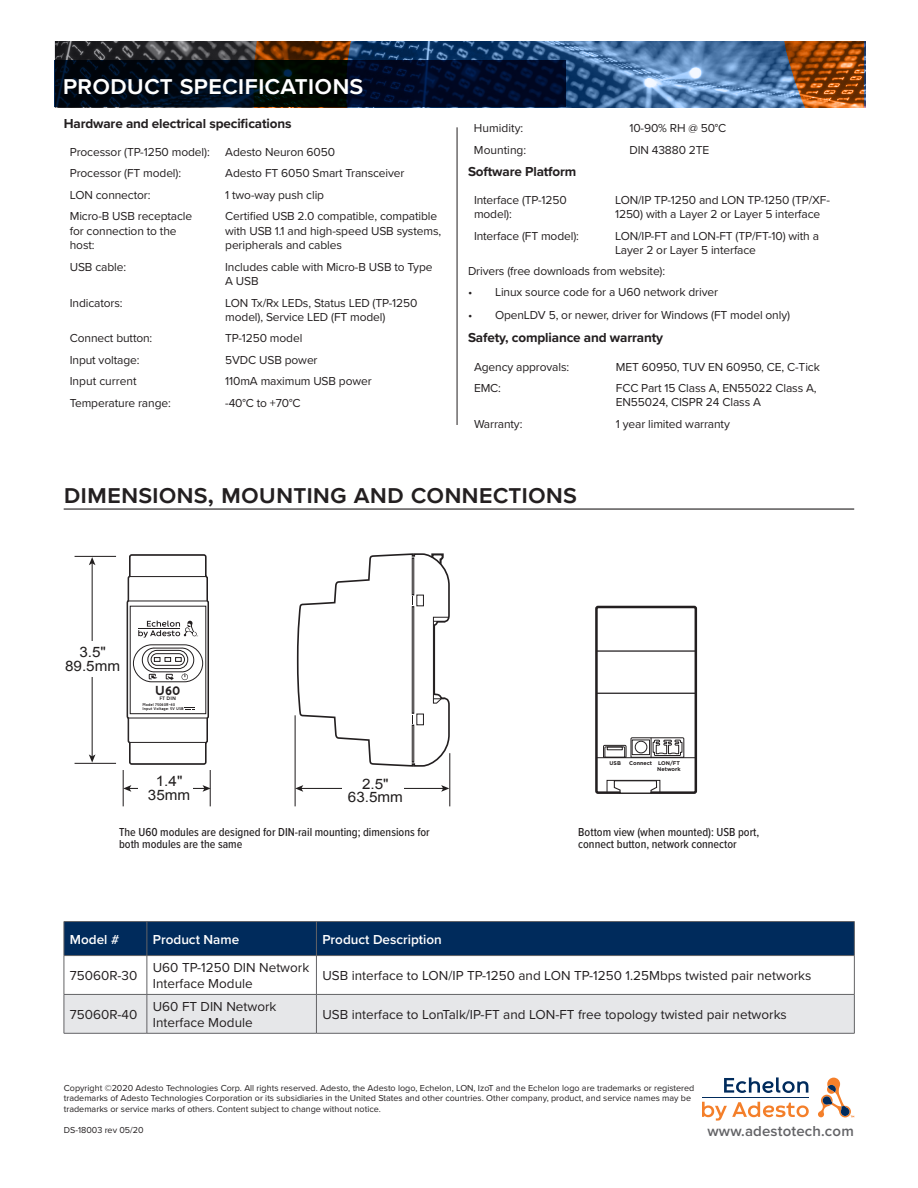
<style>
.page{position:relative;width:918px;height:1188px;background:#fff}
.page>*{position:absolute;margin:0;border:0;box-sizing:border-box;transform-origin:0 0}
.t1{font:600 27px "Proxima Nova";color:#231f20}
.t2{font:600 27px "Proxima Nova";color:#fff}
.t3{font:600 15px "Proxima Nova";letter-spacing:.01em;color:#636366}
.t4{font:14.4px/13.4px "Arial";color:#211e1e;text-align:center;scale:1.06 1}
.t5{font:13.5px/16.2px "Proxima Nova";color:#231f20}
.t6{font:700 13.5px "Proxima Nova";letter-spacing:-.01em;color:#231f20}
.t7{font:600 13.5px "Proxima Nova";color:#fff}
.t8{font:700 13.05px "Baufra";letter-spacing:-.02em;color:#231f20}
.t9{font:12px/14.4px "Proxima Nova";letter-spacing:-.01em;color:#231f20}
.t10{font:500 12px/12px "Proxima Nova Cond";color:#231f20}
.t11{font:9px/10.5px "Proxima Nova";color:#231f20}
.t12{font:700 5.4px/6.4px "Gotham";color:#231f20;text-align:right}
.t13{font:700 4.95px "Baufra";color:#231f20}
.t14{font:700 4.05px/4.1px "Baufra";letter-spacing:-.005em;color:#231f20;scale:.92 1}
</style>
<div class="page">
<svg style="left:54px;top:41px;width:142px;height:67px;background:#3a3a3d"></svg>
<svg style="left:196px;top:41px;width:150px;height:67px;background:#5c361b"></svg>
<svg style="left:346px;top:41px;width:518px;height:67px;background:#586983"></svg>
<svg style="left:54px;top:60px;width:512px;height:47px;background:#000a1b"></svg>
<svg style="left:724px;top:1077px;width:84px;height:16px"></svg>
<hr style="left:702px;top:1097px;width:107px;height:1px;background:#002b5c">
<svg style="left:702px;top:1102px;width:107px;height:19px"></svg>
<svg style="left:818px;top:1078px;width:36px;height:39px"></svg>
<div style="left:65px;top:922px;width:789px;height:33px;background:#002b5c"></div>
<div style="left:65px;top:995px;width:789px;height:38px;background:#e6e7e9"></div>
<hr style="left:64px;top:922px;width:1px;height:33px;background:#636366">
<hr style="left:64px;top:921px;width:83px;height:1px;background:#636366">
<hr style="left:147px;top:921px;width:169px;height:1px;background:#636366">
<hr style="left:316px;top:921px;width:539px;height:1px;background:#636366">
<hr style="left:147px;top:922px;width:1px;height:33px;background:#636366">
<hr style="left:316px;top:922px;width:1px;height:33px;background:#636366">
<hr style="left:854px;top:922px;width:1px;height:33px;background:#636366">
<hr style="left:64px;top:955px;width:83px;height:1px;background:#636366">
<hr style="left:147px;top:955px;width:169px;height:1px;background:#636366">
<hr style="left:316px;top:955px;width:539px;height:1px;background:#636366">
<hr style="left:64px;top:956px;width:1px;height:38px;background:#636366">
<hr style="left:147px;top:956px;width:1px;height:38px;background:#636366">
<hr style="left:316px;top:956px;width:1px;height:38px;background:#636366">
<hr style="left:854px;top:956px;width:1px;height:38px;background:#636366">
<hr style="left:64px;top:995px;width:1px;height:38px;background:#636366">
<hr style="left:64px;top:994px;width:83px;height:1px;background:#636366">
<hr style="left:147px;top:994px;width:169px;height:1px;background:#636366">
<hr style="left:316px;top:994px;width:539px;height:1px;background:#636366">
<hr style="left:147px;top:995px;width:1px;height:38px;background:#636366">
<hr style="left:316px;top:995px;width:1px;height:38px;background:#636366">
<hr style="left:854px;top:995px;width:1px;height:38px;background:#636366">
<hr style="left:64px;top:1033px;width:83px;height:1px;background:#636366">
<hr style="left:147px;top:1033px;width:169px;height:1px;background:#636366">
<hr style="left:316px;top:1033px;width:539px;height:1px;background:#636366">
<hr style="left:457px;top:127px;width:1px;height:298px;background:#231f20">
<hr style="left:64px;top:508px;width:790px;height:2px;background:#231f20">
<hr style="left:301px;top:788px;width:143px;height:1px;background:#211e1e">
<svg style="left:296px;top:785px;width:7px;height:7px"></svg>
<svg style="left:441px;top:785px;width:8px;height:7px"></svg>
<hr style="left:92px;top:563px;width:1px;height:194px;background:#211e1e">
<svg style="left:89px;top:557px;width:6px;height:8px"></svg>
<svg style="left:89px;top:754px;width:6px;height:9px"></svg>
<div style="left:75px;top:641px;width:33px;height:35px;background:#fff"></div>
<hr style="left:295px;top:715px;width:1px;height:91px;background:#231f20">
<hr style="left:449px;top:753px;width:1px;height:53px;background:#231f20">
<hr style="left:129px;top:788px;width:76px;height:1px;background:#211e1e">
<svg style="left:124px;top:785px;width:7px;height:7px"></svg>
<svg style="left:203px;top:785px;width:7px;height:7px"></svg>
<div style="left:138px;top:770px;width:55px;height:36px;background:#fff"></div>
<hr style="left:123px;top:770px;width:1px;height:36px;background:#231f20">
<hr style="left:210px;top:770px;width:1px;height:36px;background:#231f20">
<hr style="left:75px;top:556px;width:41px;height:1px;background:#231f20">
<hr style="left:75px;top:763px;width:41px;height:1px;background:#231f20">
<svg style="left:296px;top:553px;width:155px;height:215px"></svg>
<div style="left:342px;top:783px;width:62px;height:10px;background:#fff"></div>
<svg style="left:126px;top:554px;width:83px;height:211px"></svg>
<hr style="left:596px;top:693px;width:100px;height:1px;background:#231f20">
<hr style="left:596px;top:757px;width:100px;height:1px;background:#231f20">
<div style="left:595px;top:606px;width:102px;height:188px;border:3px solid #231f20;border-radius:2px"></div>
<hr style="left:596px;top:650px;width:99px;height:2px;background:#231f20">
<svg style="left:603px;top:737px;width:81px;height:21px"></svg>
<svg style="left:607px;top:780px;width:53px;height:14px"></svg>
<h1 class="t2" style="left:63px;top:65px;width:302px">product specifications</h1>
<p class="t6" style="left:64px;top:113px;width:229px">Hardware and electrical specifications</p>
<p class="t9" style="left:70px;top:144px;width:141px">Processor (TP-1250 model):</p>
<p class="t9" style="left:225px;top:144px;width:111px">Adesto Neuron 6050</p>
<p class="t9" style="left:70px;top:166px;width:113px">Processor (FT model):</p>
<p class="t9" style="left:225px;top:166px;width:181px">Adesto FT 6050 Smart Transceiver</p>
<p class="t9" style="left:70px;top:187px;width:82px">LON connector:</p>
<p class="t9" style="left:225px;top:187px;width:100px">1 two-way push clip</p>
<p class="t9" style="left:70px;top:209px;width:124px">Micro-B USB receptacle for connection to the host:</p>
<p class="t9" style="left:225px;top:209px;width:217px">Certified USB 2.0 compatible, compatible with USB 1.1 and high-speed USB systems, peripherals and cables</p>
<p class="t9" style="left:70px;top:259px;width:58px">USB cable:</p>
<p class="t9" style="left:225px;top:259px;width:209px">Includes cable with Micro-B USB to Type<br>A USB</p>
<p class="t9" style="left:70px;top:295px;width:54px">Indicators:</p>
<p class="t9" style="left:225px;top:295px;width:194px">LON Tx/Rx LEDs, Status LED (TP-1250 model), Service LED (FT model)</p>
<p class="t9" style="left:70px;top:331px;width:84px">Connect button:</p>
<p class="t9" style="left:225px;top:331px;width:79px">TP-1250 model</p>
<p class="t9" style="left:70px;top:352px;width:71px">Input voltage:</p>
<p class="t9" style="left:225px;top:352px;width:94px">5VDC USB power</p>
<p class="t9" style="left:70px;top:374px;width:68px">Input current</p>
<p class="t9" style="left:225px;top:374px;width:148px">110mA maximum USB power</p>
<p class="t9" style="left:70px;top:395px;width:103px">Temperature range:</p>
<p class="t9" style="left:225px;top:395px;width:77px">-40°C to +70°C</p>
<p class="t9" style="left:474px;top:121px;width:51px">Humidity:</p>
<p class="t9" style="left:629px;top:121px;width:98px">10-90% RH @ 50°C</p>
<p class="t9" style="left:474px;top:142px;width:54px">Mounting:</p>
<p class="t9" style="left:629px;top:142px;width:81px">DIN 43880 2TE</p>
<p class="t6" style="left:468px;top:161px;width:110px">Software Platform</p>
<p class="t9" style="left:474px;top:192px;width:94px">Interface (TP-1250 model):</p>
<p class="t9" style="left:615px;top:192px;width:216px">LON/IP TP-1250 and LON TP-1250 (TP/XF-<br>1250) with a Layer 2 or Layer 5 interface</p>
<p class="t9" style="left:474px;top:228px;width:106px">Interface (FT model):</p>
<p class="t9" style="left:615px;top:228px;width:205px">LON/IP-FT and LON-FT (TP/FT-10) with a<br>Layer 2 or Layer 5 interface</p>
<p class="t9" style="left:468px;top:264px;width:199px">Drivers (free downloads from website):</p>
<p class="t9" style="left:468px;top:285px;width:252px">• Linux source code for a U60 network driver</p>
<p class="t9" style="left:468px;top:308px;width:324px">• OpenLDV 5, or newer, driver for Windows (FT model only)</p>
<p class="t6" style="left:468px;top:328px;width:197px">Safety, compliance and warranty</p>
<p class="t9" style="left:474px;top:359px;width:97px">Agency approvals:</p>
<p class="t9" style="left:616px;top:359px;width:206px">MET 60950, TUV EN 60950, CE, C-Tick</p>
<p class="t9" style="left:474px;top:380px;width:29px">EMC:</p>
<p class="t9" style="left:616px;top:380px;width:202px">FCC Part 15 Class A, EN55022 Class A,<br>EN55024, CISPR 24 Class A</p>
<p class="t9" style="left:474px;top:416px;width:50px">Warranty:</p>
<p class="t9" style="left:616px;top:416px;width:116px">1 year limited warranty</p>
<h1 class="t1" style="left:64px;top:474px;width:515px">dimensions, mounting and connections</h1>
<p class="t4" style="left:65px;top:646px;width:53px">3.5"<br>89.5mm</p>
<p class="t8" style="left:155px;top:681px;width:28px">U60</p>
<p class="t13" style="left:159px;top:695px;width:18px">FT DIN</p>
<p class="t14" style="left:143px;top:702px;width:46px">Model 75060R-40<br>Input Voltage: 5V USB</p>
<p class="t4" style="left:148px;top:775px;width:41px">1.4"<br>35mm</p>
<p class="t4" style="left:348px;top:778px;width:53px">2.5"<br>63.5mm</p>
<p class="t12" style="left:610px;top:760px;width:13px">USB</p>
<p class="t12" style="left:629px;top:760px;width:53px">Connect LON/FT<br>Network</p>
<p class="t10" style="left:119px;top:826px;width:312px">The U60 modules are designed for DIN-rail mounting; dimensions for both modules are the same</p>
<p class="t10" style="left:578px;top:826px;width:183px">Bottom view (when mounted): USB port, connect button, network connector</p>
<p class="t7" style="left:70px;top:929px;width:51px">Model #</p>
<p class="t7" style="left:153px;top:929px;width:88px">Product Name</p>
<p class="t7" style="left:322px;top:929px;width:121px">Product Description</p>
<p class="t5" style="left:70px;top:967px;width:69px">75060R-30</p>
<p class="t5" style="left:153px;top:959px;width:158px">U60 TP-1250 DIN Network<br>Interface Module</p>
<p class="t5" style="left:322px;top:967px;width:490px">USB interface to LON/IP TP-1250 and LON TP-1250 1.25Mbps twisted pair networks</p>
<p class="t5" style="left:70px;top:1006px;width:69px">75060R-40</p>
<p class="t5" style="left:153px;top:998px;width:125px">U60 FT DIN Network<br>Interface Module</p>
<p class="t5" style="left:322px;top:1006px;width:466px">USB interface to LonTalk/IP-FT and LON-FT free topology twisted pair networks</p>
<p class="t4" style="left:65px;top:999px;width:53px">89.5mm</p>
<p class="t8" style="left:155px;top:1021px;width:28px">U60</p>
<p class="t11" style="left:64px;top:1082px;width:632px">Copyright ©2020 Adesto Technologies Corp. All rights reserved. Adesto, the Adesto logo, Echelon, LON, IzoT and the Echelon logo are trademarks or registered trademarks of Adesto Technologies Corporation or its subsidiaries in the United States and other countries. Other company, product, and service names may be trademarks or service marks of others. Content subject to change without notice.</p>
<p class="t11" style="left:64px;top:1124px;width:81px">DS-18003 rev 05/20</p>
<p class="t3" style="left:707px;top:1120px;width:148px">www.adestotech.com</p>
</div>
